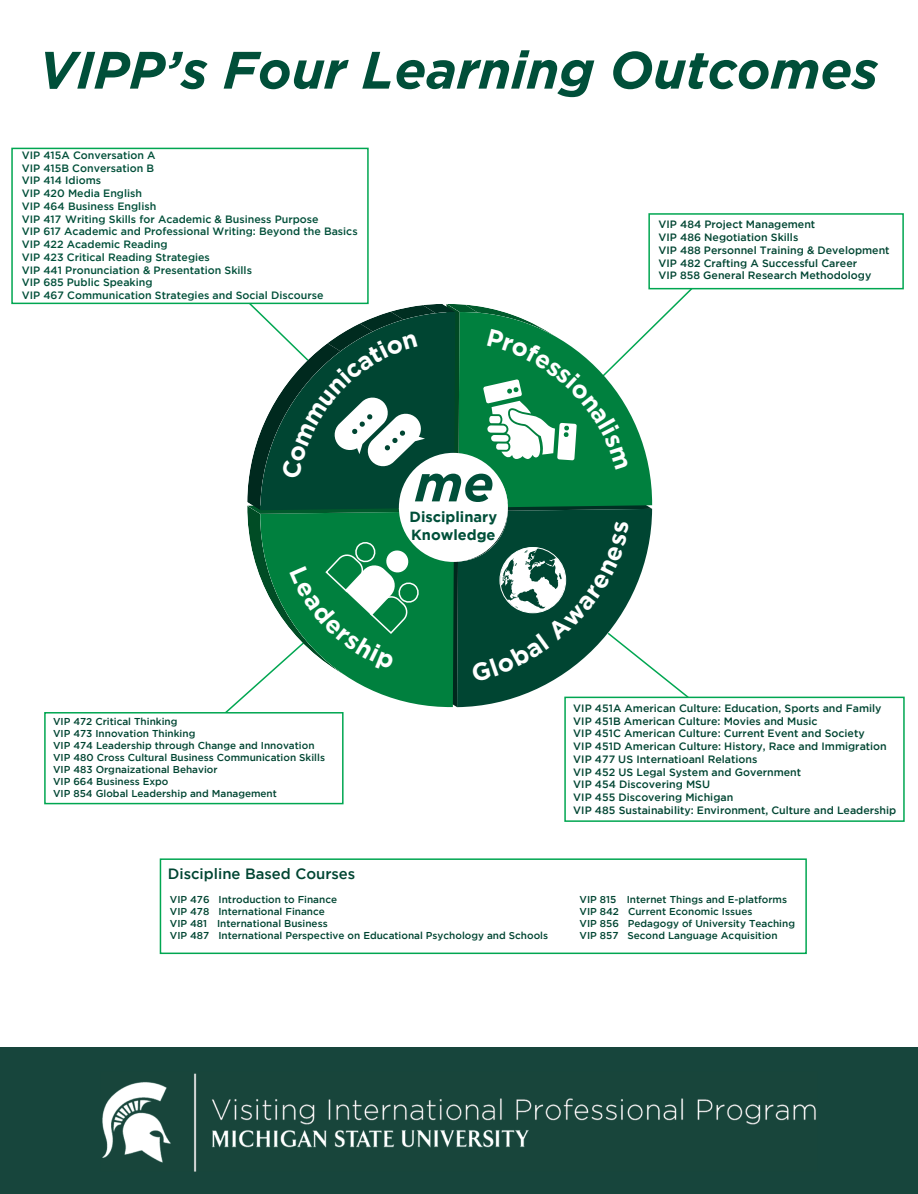
<style>
.page{position:relative;width:918px;height:1194px;background:#fff}
.page>*{position:absolute;margin:0;border:0;box-sizing:border-box;transform-origin:0 0}
.t1{font:italic 700 52.5px "Gotham";letter-spacing:-.005em;color:#004f39}
.t2{font:italic 700 50.85px "Gotham";color:#004f39}
.t3{font:500 14.85px "Gotham";color:#004532}
.t4{font:700 14.7px/17.5px "Gotham";color:#004f39}
.t5{font:500 10.65px/12.8px "Gotham";color:#004532}
.t6{font:500 10.65px/12.8px "Gotham";color:#004f39}
.t7{font:500 10.05px/12px "Gotham";color:#004532}
</style>
<div class="page">
<div style="left:0;top:1047px;width:918px;height:146px;background:#17453c"></div>
<div style="left:648px;top:213px;width:256px;height:76px;background:#fff;border:2px solid #00a651"></div>
<div style="left:11px;top:148px;width:358px;height:156px;background:#fff;border:2px solid #00a651"></div>
<div style="left:44px;top:712px;width:300px;height:92px;background:#fff;border:2px solid #00a651"></div>
<div style="left:564px;top:696px;width:341px;height:125px;background:#fff;border:2px solid #00a651"></div>
<div style="left:160px;top:858px;width:647px;height:96px;background:#fff;border:2px solid #00a651"></div>
<img style="left:102px;top:1073px;width:714px;height:99px">
<svg style="left:222px;top:277px;width:472px;height:438px"></svg>
<h1 class="t1" style="left:38px;top:40px;width:841px">VIPP’s Four Learning Outcomes</h1>
<p class="t6" style="left:22px;top:148px;width:337px">VIP 415A Conversation A<br>VIP 415B Conversation B<br>VIP 414 Idioms<br>VIP 420 Media English<br>VIP 464 Business English<br>VIP 417 Writing Skills for Academic &amp; Business Purpose<br>VIP 617 Academic and Professional Writing: Beyond the Basics VIP 422 Academic Reading<br>VIP 423 Critical Reading Strategies<br>VIP 441 Pronunciation &amp; Presentation Skills<br>VIP 685 Public Speaking<br>VIP 467 Communication Strategies and Social Discourse</p>
<h2 class="t2" style="left:415px;top:454px;width:80px">me</h2>
<h3 class="t4" style="left:410px;top:507px;width:89px">Disciplinary<br>Knowledge</h3>
<p class="t7" style="left:53px;top:715px;width:273px">VIP 472 Critical Thinking<br>VIP 473 Innovation Thinking<br>VIP 474 Leadership through Change and Innovation VIP 480 Cross Cultural Business Communication Skills VIP 483 Orgnaizational Behavior<br>VIP 664 Business Expo<br>VIP 854 Global Leadership and Management</p>
<p class="t5" style="left:658px;top:218px;width:233px">VIP 484 Project Management<br>VIP 486 Negotiation Skills<br>VIP 488 Personnel Training &amp; Development VIP 482 Crafting A Successful Career<br>VIP 858 General Research Methodology</p>
<p class="t5" style="left:573px;top:701px;width:324px">VIP 451A American Culture: Education, Sports and Family VIP 451B American Culture: Movies and Music<br>VIP 451C American Culture: Current Event and Society<br>VIP 451D American Culture: History, Race and Immigration VIP 477 US Internatioanl Relations<br>VIP 452 US Legal System and Government<br>VIP 454 Discovering MSU<br>VIP 455 Discovering Michigan<br>VIP 485 Sustainability: Environment, Culture and Leadership</p>
<h3 class="t3" style="left:168px;top:865px;width:189px">Discipline Based Courses</h3>
<p class="t7" style="left:170px;top:893px;width:380px">VIP 476 Introduction to Finance<br>VIP 478 International Finance<br>VIP 481 International Business<br>VIP 487 International Perspective on Educational Psychology and Schools</p>
<p class="t7" style="left:580px;top:893px;width:217px">VIP 815 Internet Things and E-platforms VIP 842 Current Economic Issues<br>VIP 856 Pedagogy of University Teaching VIP 857 Second Language Acquisition</p>
</div>
